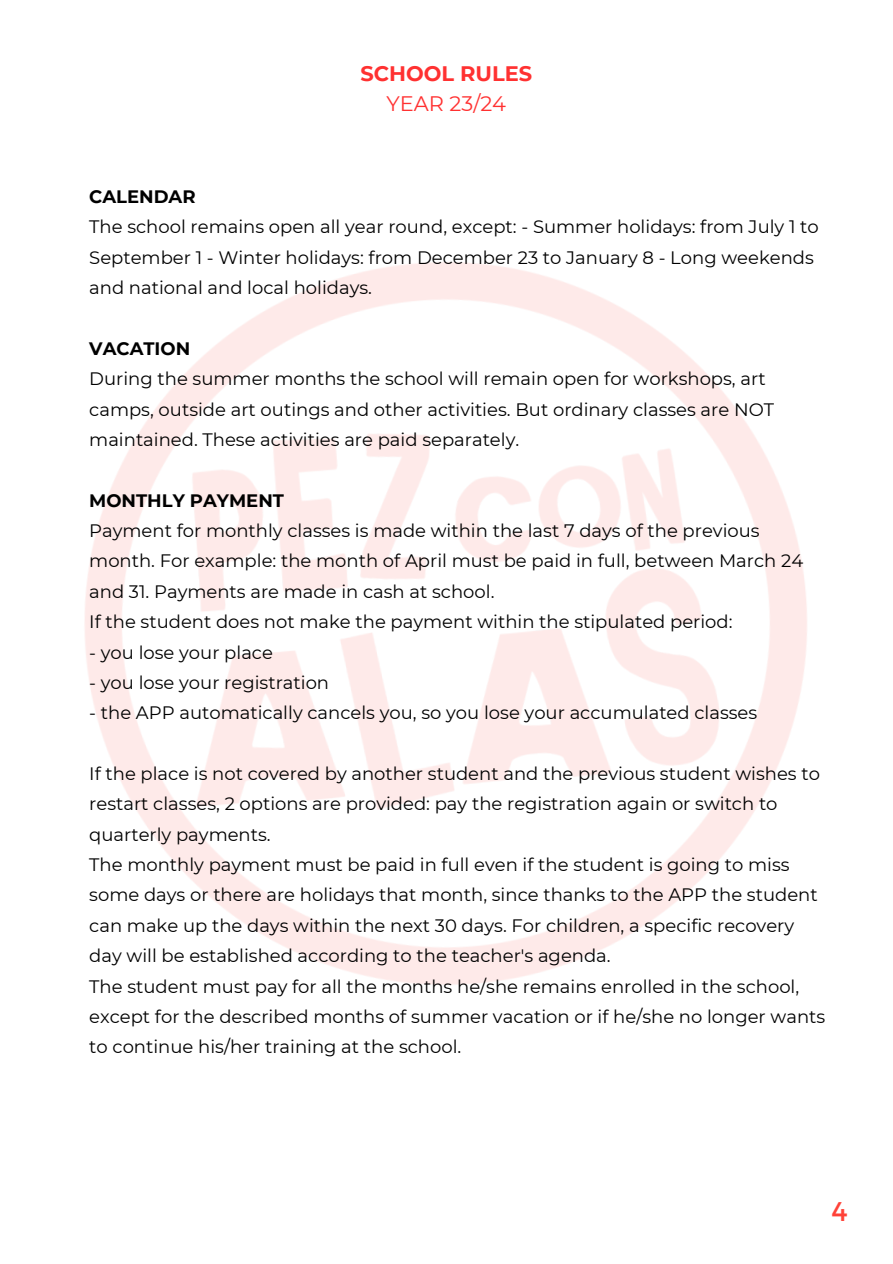
<style>
.page{position:relative;width:893px;height:1264px;background:#fff}
.page>*{position:absolute;margin:0;border:0;box-sizing:border-box;transform-origin:0 0}
.t1{font:27px "Montserrat";color:#ff4238}
.t2{font:700 21px "Montserrat";color:#ff3131}
.t3{font:21px "Montserrat";color:#ff3131}
.t4{font:18px/30.3px "Montserrat";color:#000}
.t5{font:700 18px "Montserrat";color:#000}
</style>
<div class="page">
<p class="t2" style="left:360px;top:61px;width:173px">SCHOOL RULES</p>
<p class="t3" style="left:386px;top:90px;width:121px">YEAR 23/24</p>
<p class="t5" style="left:89px;top:186px;width:108px">CALENDAR</p>
<p class="t4" style="left:89px;top:212px;width:731px">The school remains open all year round, except: - Summer holidays: from July 1 to<br>September 1 - Winter holidays: from December 23 to January 8 - Long weekends and national and local holidays.</p>
<p class="t5" style="left:89px;top:337px;width:102px">VACATION</p>
<p class="t4" style="left:89px;top:363px;width:686px">During the summer months the school will remain open for workshops, art camps, outside art outings and other activities. But ordinary classes are NOT maintained. These activities are paid separately.</p>
<p class="t5" style="left:89px;top:489px;width:196px">MONTHLY PAYMENT</p>
<p class="t4" style="left:89px;top:515px;width:715px">Payment for monthly classes is made within the last 7 days of the previous month. For example: the month of April must be paid in full, between March 24 and 31. Payments are made in cash at school.</p>
<p class="t4" style="left:89px;top:606px;width:644px">If the student does not make the payment within the stipulated period:</p>
<p class="t4" style="left:89px;top:637px;width:185px">- you lose your place</p>
<p class="t4" style="left:89px;top:667px;width:241px">- you lose your registration</p>
<p class="t4" style="left:89px;top:697px;width:669px">- the APP automatically cancels you, so you lose your accumulated classes</p>
<p class="t4" style="left:89px;top:758px;width:732px">If the place is not covered by another student and the previous student wishes to restart classes, 2 options are provided: pay the registration again or switch to quarterly payments.</p>
<p class="t4" style="left:89px;top:849px;width:729px">The monthly payment must be paid in full even if the student is going to miss some days or there are holidays that month, since thanks to the APP the student can make up the days within the next 30 days. For children, a specific recovery day will be established according to the teacher's agenda.</p>
<p class="t4" style="left:89px;top:970px;width:737px">The student must pay for all the months he/she remains enrolled in the school, except for the described months of summer vacation or if he/she no longer wants to continue his/her training at the school.</p>
<p class="t1" style="left:831px;top:1193px;width:18px">4</p>
</div>
